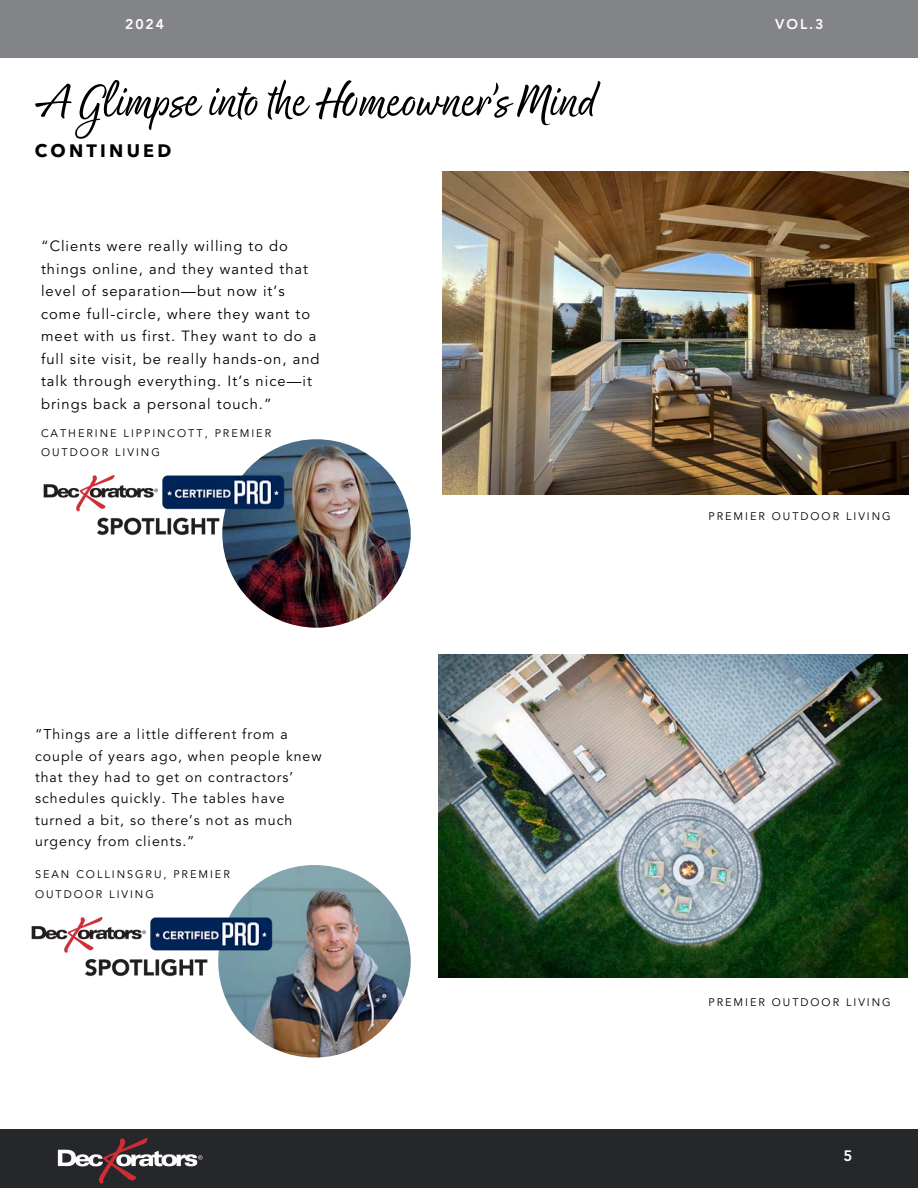
<style>
.page{position:relative;width:918px;height:1188px;background:#fff}
.page>*{position:absolute;margin:0;border:0;box-sizing:border-box;transform-origin:0 0}
.t1{font:52.35px "Good Karma Smooth";color:#000}
.t2{font:700 18px "Avenir Next Arabic";letter-spacing:.18em;color:#000}
.t3{font:800 15px "Avenir LT Std";color:#fff}
.t4{font:14.7px/22.5px "Avenir LT Std";letter-spacing:.07em;color:#000}
.t5{font:14.1px/21.3px "Avenir LT Std";letter-spacing:.07em;color:#000}
.t6{font:800 13.95px "Avenir LT Std";letter-spacing:.14em;color:#fff}
.t7{font:10.95px/19px "Avenir LT Std";letter-spacing:.18em;color:#000}
</style>
<div class="page">
<div style="left:0;top:0;width:918px;height:57px;background:#838487"></div>
<div style="left:0;top:1129px;width:918px;height:59px;background:#25272a"></div>
<img style="left:57px;top:1138px;width:146px;height:46px">
<img style="left:222px;top:439px;width:189px;height:189px;border-radius:50%">
<img style="left:43px;top:476px;width:245px;height:59px">
<img style="left:443px;top:172px;width:465px;height:323px">
<img style="left:218px;top:865px;width:193px;height:193px;border-radius:50%">
<img style="left:31px;top:917px;width:246px;height:60px">
<img style="left:439px;top:654px;width:469px;height:323px">
<h4 class="t6" style="left:125px;top:19px;width:41px">2024</h4>
<p class="t6" style="left:775px;top:19px;width:50px">VOL.3</p>
<p class="t1" style="left:35px;top:84px;width:562px">A Glimpse into the H0meowner’s Mind</p>
<p class="t2" style="left:35px;top:141px;width:138px">CONTINUED</p>
<h3 class="t4" style="left:41px;top:236px;width:280px">“Clients were really willing to do things online, and they wanted that level of separation—but now it’s come full-circle, where they want to meet with us first. They want to do a full site visit, be really hands-on, and talk through everything. It’s nice—it brings back a personal touch.”</h3>
<h3 class="t7" style="left:41px;top:424px;width:232px">CATHERINE LIPPINCOTT, PREMIER<br>OUTDOOR LIVING</h3>
<p class="t5" style="left:35px;top:725px;width:288px">“Things are a little different from a couple of years ago, when people knew that they had to get on contractors’ schedules quickly. The tables have turned a bit, so there’s not as much urgency from clients.”</p>
<h4 class="t7" style="left:35px;top:866px;width:196px">SEAN COLLINSGRU, PREMIER<br>OUTDOOR LIVING</h4>
<p class="t7" style="left:708px;top:507px;width:184px">PREMIER OUTDOOR LIVING</p>
<p class="t7" style="left:708px;top:993px;width:184px">PREMIER OUTDOOR LIVING</p>
<p class="t3" style="left:843px;top:1150px;width:10px">5</p>
</div>
